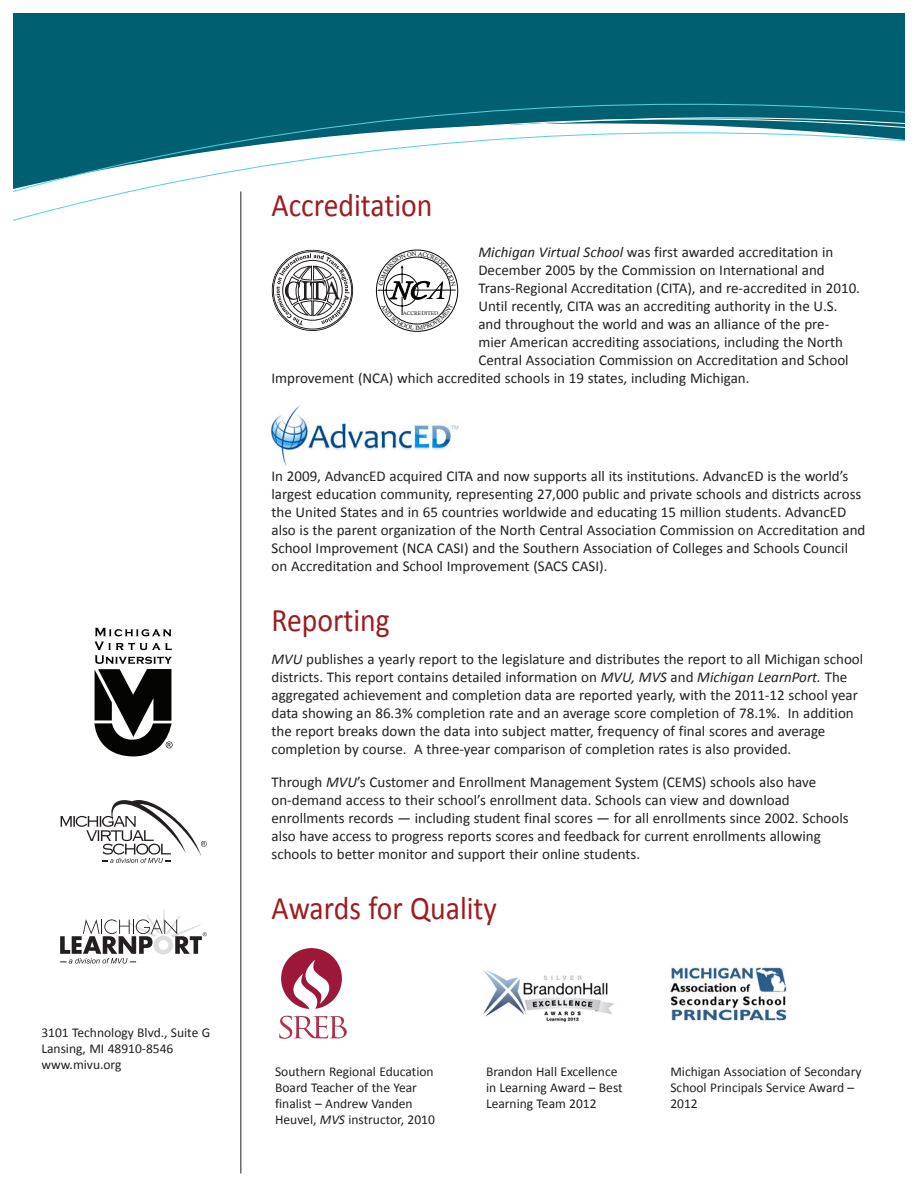
<style>
.page{position:relative;width:918px;height:1188px;background:#fff}
.page>*{position:absolute;margin:0;border:0;box-sizing:border-box;transform-origin:0 0}
.Normal__Web{font:33px "Calibri";color:#9d1c1f;scale:.9 1}
.Normal__Web-2{font:15px/18px "Calibri";color:#231f20}
.Normal__Web-3{font:13.5px/16.2px "Calibri";color:#231f20}
.t1{font:5.25px "Calisto";letter-spacing:-.01em;color:#040503}
.s1{font-style:italic}
</style>
<div class="page">
<div style="left:14px;top:14px;width:890px;height:90px;background:#006072"></div>
<svg style="left:14px;top:104px;width:890px;height:124px"></svg>
<svg style="left:273px;top:250px;width:79px;height:79px"></svg>
<svg style="left:60px;top:909px;width:147px;height:55px"></svg>
<svg style="left:60px;top:800px;width:147px;height:63px"></svg>
<svg style="left:95px;top:628px;width:76px;height:8px"></svg>
<svg style="left:94px;top:642px;width:79px;height:114px"></svg>
<img style="left:483px;top:970px;width:131px;height:52px">
<img style="left:281px;top:948px;width:60px;height:60px">
<svg style="left:279px;top:1016px;width:68px;height:23px"></svg>
<img style="left:670px;top:966px;width:117px;height:55px">
<hr style="left:240px;top:191px;width:1px;height:982px;background:#231f20">
<img style="left:270px;top:406px;width:189px;height:60px">
<svg style="left:377px;top:251px;width:79px;height:79px"></svg>
<p class="Normal__Web-3" style="left:41px;top:1024px;width:170px">3101 Technology Blvd., Suite G<br>Lansing, MI 48910-8546 www.mivu.org</p>
<p class="Normal__Web" style="left:271px;top:184px;width:180px">Accreditation</p>
<p class="Normal__Web-2" style="left:478px;top:243px;width:357px"><span class="s1">Michigan Virtual School</span> was first awarded accreditation in</p>
<p class="Normal__Web-2" style="left:478px;top:261px;width:348px">December 2005 by the Commission on International and</p>
<p class="Normal__Web-2" style="left:478px;top:279px;width:383px">Trans-Regional Accreditation (CITA), and re-accredited in 2010.</p>
<p class="Normal__Web-2" style="left:478px;top:297px;width:361px">Until recently, CITA was an accrediting authority in the U.S.</p>
<p class="Normal__Web-2" style="left:478px;top:315px;width:352px">and throughout the world and was an alliance of the pre-</p>
<p class="Normal__Web-2" style="left:478px;top:333px;width:366px">mier American accrediting associations, including the North</p>
<p class="Normal__Web-2" style="left:478px;top:351px;width:372px">Central Association Commission on Accreditation and School</p>
<p class="Normal__Web-2" style="left:271px;top:369px;width:480px">Improvement (NCA) which accredited schools in 19 states, including Michigan.</p>
<p class="t1" style="left:403px;top:310px;width:37px">ACCREDITED</p>
<p class="Normal__Web-2" style="left:271px;top:467px;width:595px">In 2009, AdvancED acquired CITA and now supports all its institutions. AdvancED is the world’s largest education community, representing 27,000 public and private schools and districts across the United States and in 65 countries worldwide and educating 15 million students. AdvancED also is the parent organization of the North Central Association Commission on Accreditation and School Improvement (NCA CASI) and the Southern Association of Colleges and Schools Council on Accreditation and School Improvement (SACS CASI).</p>
<p class="Normal__Web" style="left:271px;top:599px;width:133px">Reporting</p>
<p class="Normal__Web-2" style="left:271px;top:650px;width:593px"><span class="s1">MVU</span> publishes a yearly report to the legislature and distributes the report to all Michigan school districts. This report contains detailed information on <span class="s1">MVU, MVS</span> and <span class="s1">Michigan LearnPort.</span> The aggregated achievement and completion data are reported yearly, with the 2011-12 school year data showing an 86.3% completion rate and an average score completion of 78.1%. In addition the report breaks down the data into subject matter, frequency of final scores and average completion by course. A three-year comparison of completion rates is also provided.</p>
<p class="Normal__Web-2" style="left:271px;top:773px;width:579px">Through <span class="s1">MVU</span>’s Customer and Enrollment Management System (CEMS) schools also have on-demand access to their school’s enrollment data. Schools can view and download enrollments records — including student final scores — for all enrollments since 2002. Schools also have access to progress reports scores and feedback for current enrollments allowing schools to better monitor and support their online students.</p>
<p class="Normal__Web" style="left:271px;top:887px;width:252px">Awards for Quality</p>
<p class="Normal__Web-3" style="left:275px;top:1063px;width:161px">Southern Regional Education<br>Board Teacher of the Year finalist – Andrew Vanden<br>Heuvel, <span class="s1">MVS</span> instructor, 2010</p>
<p class="Normal__Web-3" style="left:670px;top:1063px;width:193px">Michigan Association of Secondary<br>School Principals Service Award –<br>2012</p>
<p class="Normal__Web-3" style="left:486px;top:1063px;width:138px">Brandon Hall Excellence in Learning Award – Best<br>Learning Team 2012</p>
</div>
